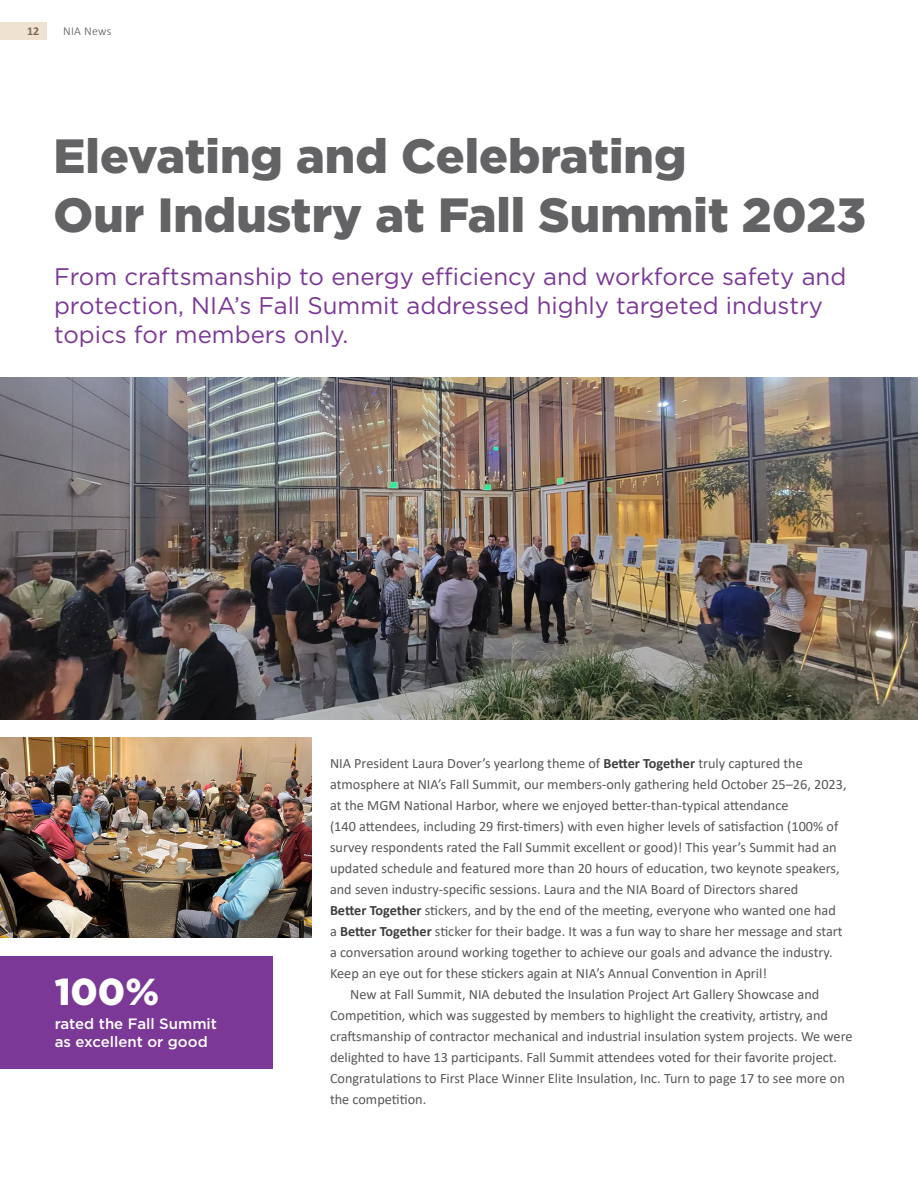
<style>
.page{position:relative;width:918px;height:1188px;background:#fff}
.page>*{position:absolute;margin:0;border:0;box-sizing:border-box;transform-origin:0 0}
.t1{font:900 48px/58.5px "Gotham";color:#636366}
.t2{font:900 37.5px "Gotham";color:#fff}
.t3{font:24px/28.8px "Gotham";color:#7b3896}
.t4{font:500 15px/18px "Gotham";color:#fff}
.First_Paragraph_Text{font:14.25px/21px "Calibri";color:#57585a}
.Text{font:14.25px/21px "Calibri";color:#57585a}
.t5{font:300 12px "Calibri";letter-spacing:.02em;color:#57585a}
.t6{font:700 12px "Calibri";color:#7b6756}
.s1{font-weight:700;color:#3e3e3f}
</style>
<div class="page">
<div style="left:0;top:22px;width:47px;height:18px;background:#eee3d1"></div>
<div style="left:0;top:956px;width:273px;height:112px;background:#7b3896"></div>
<img style="left:0;top:377px;width:918px;height:342px">
<img style="left:0;top:737px;width:312px;height:201px">
<p class="t6" style="left:27px;top:22px;width:14px">12</p>
<p class="t5" style="left:63px;top:23px;width:50px">NIA News</p>
<p class="t1" style="left:54px;top:127px;width:814px">Elevating and Celebrating<br>Our Industry at Fall Summit 2023</p>
<p class="t3" style="left:54px;top:262px;width:794px">From craftsmanship to energy efficiency and workforce safety and protection, NIA’s Fall Summit addressed highly targeted industry topics for members only.</p>
<p class="t2" style="left:55px;top:966px;width:106px">100%</p>
<p class="t4" style="left:55px;top:1015px;width:164px">rated the Fall Summit as excellent or good</p>
<p class="First_Paragraph_Text" style="left:330px;top:752px;width:518px">NIA President Laura Dover’s yearlong theme of <span class="s1">Better Together</span> truly captured the atmosphere at NIA’s Fall Summit, our members-only gathering held October 25–26, 2023, at the MGM National Harbor, where we enjoyed better-than-typical attendance<br>(140 attendees, including 29 first-timers) with even higher levels of satisfaction (100% of survey respondents rated the Fall Summit excellent or good)! This year’s Summit had an updated schedule and featured more than 20 hours of education, two keynote speakers, and seven industry-specific sessions. Laura and the NIA Board of Directors shared<br><span class="s1">Better Together</span> stickers, and by the end of the meeting, everyone who wanted one had<br>a <span class="s1">Better Together</span> sticker for their badge. It was a fun way to share her message and start a conversation around working together to achieve our goals and advance the industry.<br>Keep an eye out for these stickers again at NIA’s Annual Convention in April!</p>
<p class="Text" style="left:330px;top:983px;width:524px;text-indent:20px">New at Fall Summit, NIA debuted the Insulation Project Art Gallery Showcase and Competition, which was suggested by members to highlight the creativity, artistry, and craftsmanship of contractor mechanical and industrial insulation system projects. We were delighted to have 13 participants. Fall Summit attendees voted for their favorite project.<br>Congratulations to First Place Winner Elite Insulation, Inc. Turn to page 17 to see more on the competition.</p>
</div>
